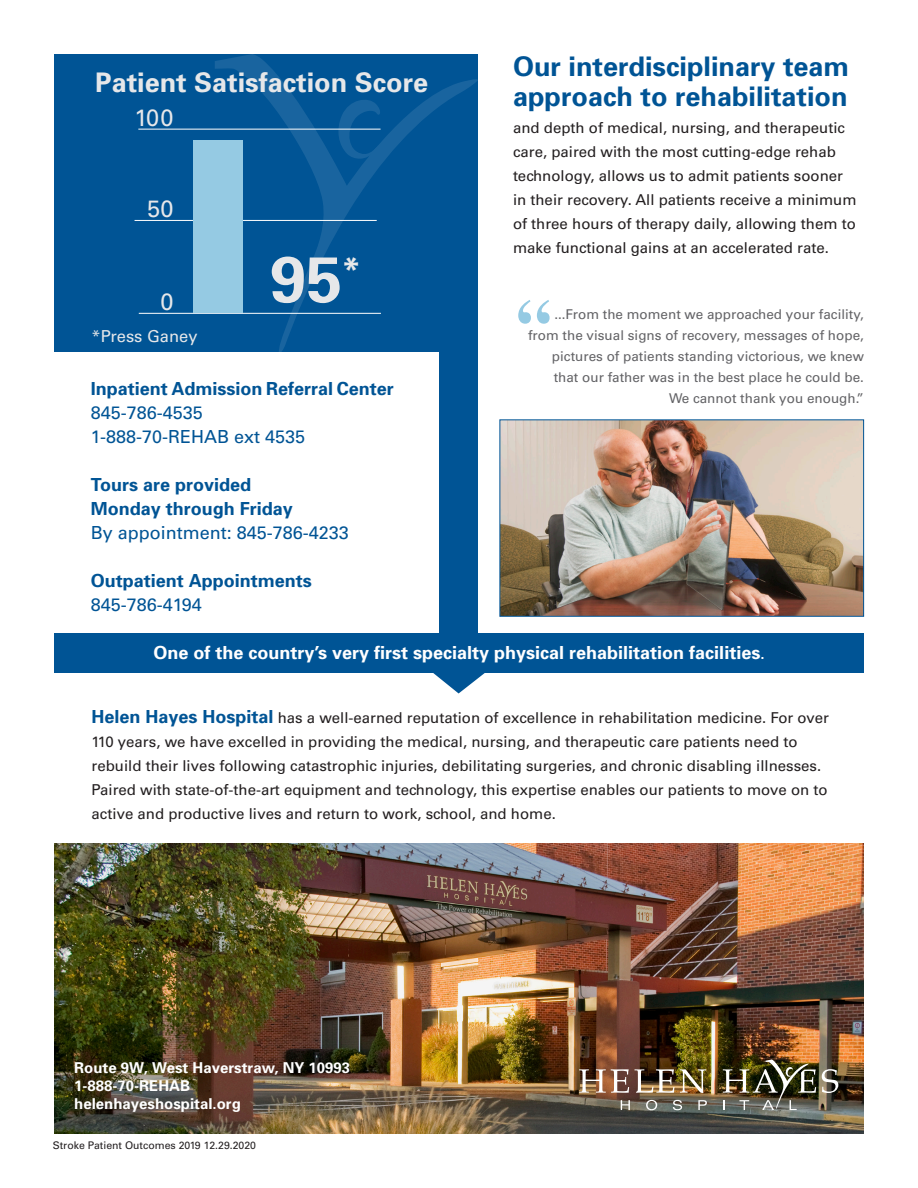
<style>
.page{position:relative;width:918px;height:1188px;background:#fff}
.page>*{position:absolute;margin:0;border:0;box-sizing:border-box;transform-origin:0 0}
.t1{font:700 64.5px "Univers";color:#e6e7e9}
.t2{font:700 27px/30px "Univers";color:#005495}
.t3{font:700 27px "Univers";color:#e6e7e9}
.t4{font:23.7px "Univers";color:#e6e7e9}
.t5{font:700 18px "Univers";color:#005495}
.t6{font:18px "Univers";color:#005495}
.t7{font:700 18px "Univers";color:#fff}
.t8{font:16.5px "Univers";color:#e6e7e9}
.t9{font:15px/24px "Univers";color:#231f20}
.t10{font:700 15px "Univers";color:#fff}
.t11{font:13.5px/21px "Univers";color:#636366;text-align:right}
.t12{font:10.5px "Univers";color:#231f20}
.s1{font-size:15px}
.s2{font-weight:700;font-size:18px;color:#005495}
</style>
<div class="page">
<div style="left:54px;top:54px;width:424px;height:579px;background:#005495"></div>
<img style="left:54px;top:843px;width:810px;height:291px">
<svg style="left:822px;top:1069px;width:16px;height:24px"></svg>
<svg style="left:579px;top:1069px;width:50px;height:24px"></svg>
<svg style="left:635px;top:1069px;width:39px;height:24px"></svg>
<svg style="left:680px;top:1069px;width:26px;height:24px"></svg>
<svg style="left:621px;top:1100px;width:9px;height:10px"></svg>
<svg style="left:646px;top:1100px;width:11px;height:10px"></svg>
<svg style="left:673px;top:1100px;width:9px;height:10px"></svg>
<svg style="left:698px;top:1100px;width:9px;height:10px"></svg>
<img style="left:723px;top:1060px;width:93px;height:50px">
<div style="left:29px;top:352px;width:410px;height:290px;background:#fff"></div>
<div style="left:54px;top:633px;width:810px;height:40px;background:#005495"></div>
<svg style="left:433px;top:673px;width:52px;height:20px"></svg>
<svg style="left:215px;top:54px;width:263px;height:298px"></svg>
<svg style="left:335px;top:96px;width:48px;height:65px"></svg>
<img style="left:499px;top:419px;width:365px;height:198px">
<svg style="left:518px;top:300px;width:32px;height:24px"></svg>
<hr style="left:139px;top:313px;width:242px;height:1px;background:#fff">
<hr style="left:135px;top:220px;width:242px;height:1px;background:#fff">
<hr style="left:138px;top:129px;width:243px;height:1px;background:#fff">
<div style="left:194px;top:141px;width:49px;height:172px;background:#95cae3"></div>
<p class="t2" style="left:513px;top:51px;width:338px">Our interdisciplinary team approach to rehabilitation</p>
<p class="t9" style="left:513px;top:116px;width:345px">and depth of medical, nursing, and therapeutic care, paired with the most cutting-edge rehab technology, allows us to admit patients sooner in their recovery. All patients receive a minimum of three hours of therapy daily, allowing them to make functional gains at an accelerated rate.</p>
<p class="t3" style="left:95px;top:65px;width:335px">Patient Satisfaction Score</p>
<p class="t4" style="left:134px;top:104px;width:41px">100</p>
<p class="t4" style="left:147px;top:195px;width:28px">50</p>
<p class="t1" style="left:270px;top:238px;width:92px">95<sup>*</sup></p>
<p class="t4" style="left:160px;top:287px;width:15px">0</p>
<p class="t11" style="left:528px;top:304px;width:337px">...From the moment we approached your facility, from the visual signs of recovery, messages of hope, pictures of patients standing victorious, we knew that our father was in the best place he could be.<br>We cannot thank you enough.”</p>
<p class="t8" style="left:92px;top:326px;width:108px">*Press Ganey</p>
<p class="t5" style="left:91px;top:377px;width:305px">Inpatient Admission Referral Center</p>
<p class="t6" style="left:91px;top:402px;width:114px">845-786-4535</p>
<p class="t6" style="left:91px;top:426px;width:216px">1-888-70-REHAB ext 4535</p>
<p class="t5" style="left:91px;top:473px;width:162px">Tours are provided</p>
<p class="t5" style="left:91px;top:497px;width:204px">Monday through Friday</p>
<p class="t6" style="left:91px;top:522px;width:260px">By appointment: 845-786-4233</p>
<p class="t5" style="left:91px;top:569px;width:223px">Outpatient Appointments</p>
<p class="t6" style="left:91px;top:594px;width:112px">845-786-4194</p>
<p class="t7" style="left:153px;top:641px;width:613px">One of the country’s very first specialty physical rehabilitation facilities<span class="s1">.</span></p>
<p class="t9" style="left:92px;top:706px;width:739px"><span class="s2">Helen Hayes Hospital</span> has a well-earned reputation of excellence in rehabilitation medicine. For over 110 years, we have excelled in providing the medical, nursing, and therapeutic care patients need to rebuild their lives following catastrophic injuries, debilitating surgeries, and chronic disabling illnesses.<br>Paired with state-of-the-art equipment and technology, this expertise enables our patients to move on to active and productive lives and return to work, school, and home.</p>
<p class="t10" style="left:74px;top:1058px;width:277px">Route 9W, West Haverstraw, NY 10993</p>
<p class="t10" style="left:74px;top:1076px;width:117px">1-888-70-REHAB</p>
<p class="t10" style="left:74px;top:1094px;width:168px">helenhayeshospital.org</p>
<p class="t12" style="left:53px;top:1139px;width:205px">Stroke Patient Outcomes 2019 12.29.2020</p>
</div>
